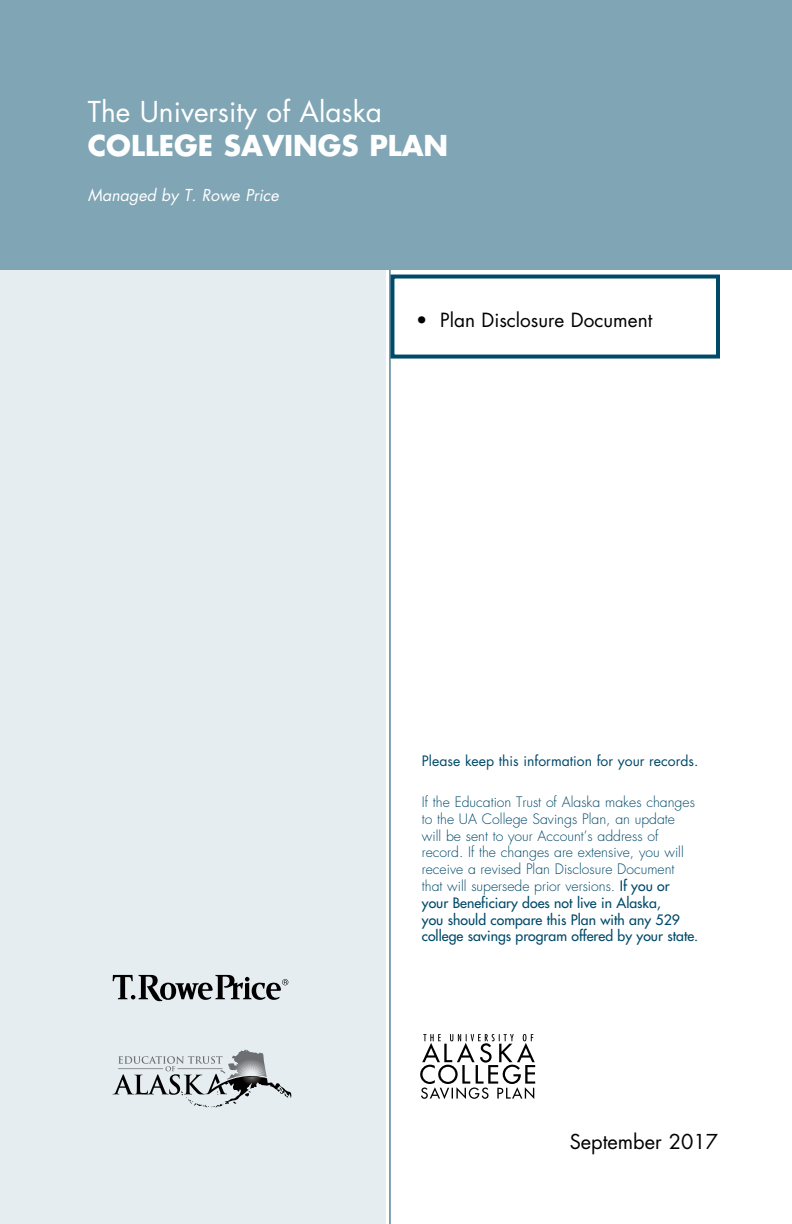
<style>
.page{position:relative;width:792px;height:1224px;background:#fff}
.page>*{position:absolute;margin:0;border:0;box-sizing:border-box;transform-origin:0 0}
.t1{font:28px "Futura Std";color:#fff}
.t2{font:700 28px "Futura Std";color:#fff}
.t3{font:20px "Futura Std";color:#000}
.t4{font:19px "Futura Std";color:#000}
.t5{font:italic 16px "Futura Std";color:#fff}
.t6{font:300 14px/16.8px "Futura Std";color:#004a69}
.t7{font:14px "Futura Std";color:#004a69}
.s1{font-weight:500}
</style>
<div class="page">
<div style="left:0;top:0;width:386px;height:1224px;background:#e6edf0"></div>
<div style="left:0;top:0;width:792px;height:270px;background:#80a5b4"></div>
<hr style="left:389px;top:270px;width:1px;height:954px;background:#004a69">
<svg style="left:420px;top:1034px;width:115px;height:65px"></svg>
<svg style="left:113px;top:975px;width:175px;height:26px"></svg>
<div style="left:390px;top:275px;width:330px;height:84px;background:#fff;border:4px solid #004a69"></div>
<svg style="left:113px;top:1050px;width:179px;height:54px"></svg>
<h1 class="t1" style="left:88px;top:94px;width:296px">The University of Alaska</h1>
<h1 class="t2" style="left:88px;top:127px;width:362px">COLLEGE SAVINGS PLAN</h1>
<p class="t5" style="left:88px;top:185px;width:193px">Managed by T. Rowe Price</p>
<h3 class="t4" style="left:416px;top:308px;width:238px">• Plan Disclosure Document</h3>
<p class="t7" style="left:422px;top:752px;width:278px">Please keep this information for your records.</p>
<p class="t6" style="left:422px;top:794px;width:278px">If the Education Trust of Alaska makes changes to the UA College Savings Plan, an update<br>will be sent to your Account’s address of record. If the changes are extensive, you will receive a revised Plan Disclosure Document that will supersede prior versions. <span class="s1">If you or your Beneficiary does not live in Alaska,<br>you should compare this Plan with any 529 college savings program offered by your state.</span></p>
<h2 class="t3" style="left:570px;top:1128px;width:150px">September 2017</h2>
</div>
